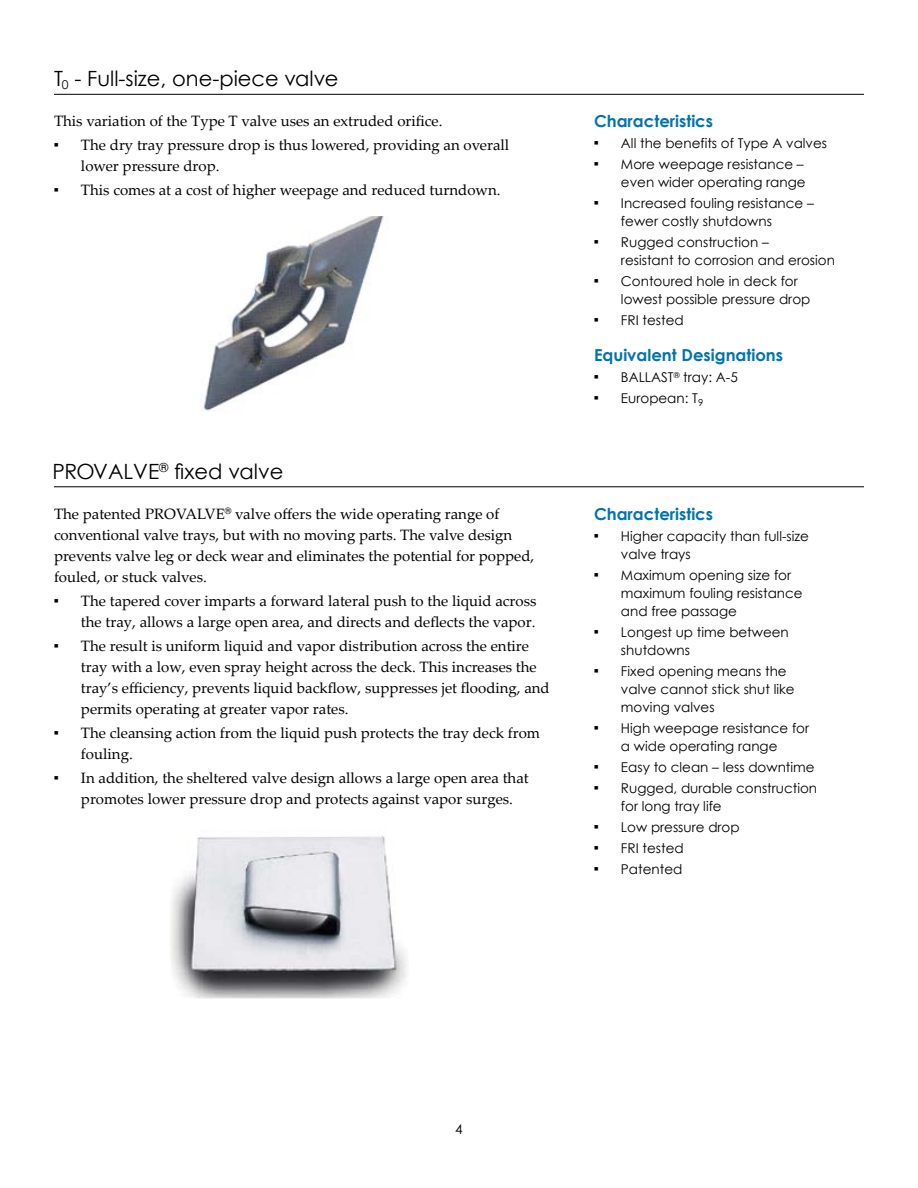
<style>
.page{position:relative;width:918px;height:1188px;background:#fff}
.page>*{position:absolute;margin:0;border:0;box-sizing:border-box;transform-origin:0 0}
.t1{font:21px "Century Gothic";color:#000}
.t2{font:700 16.5px "Century Gothic";color:#0074ad}
.t3{font:15px/21px "Palatino Linotype";color:#000}
.t4{font:13.5px/18px "Century Gothic";color:#000}
</style>
<div class="page">
<img style="left:203px;top:216px;width:181px;height:196px">
<hr style="left:54px;top:487px;width:810px;height:1px;background:#000">
<hr style="left:54px;top:94px;width:810px;height:1px;background:#000">
<img style="left:170px;top:836px;width:237px;height:163px">
<h1 class="t1" style="left:54px;top:64px;width:286px">T<sub>0</sub> - Full-size, one-piece valve</h1>
<p class="t3" style="left:54px;top:110px;width:390px">This variation of the Type T valve uses an extruded orifice.</p>
<p class="t3" style="left:81px;top:134px;width:430px;text-indent:-27px">■ The dry tray pressure drop is thus lowered, providing an overall lower pressure drop.</p>
<p class="t3" style="left:54px;top:179px;width:448px">■ This comes at a cost of higher weepage and reduced turndown.</p>
<h1 class="t1" style="left:52px;top:456px;width:232px">PROVALVE<sup>®</sup> fixed valve</h1>
<p class="t3" style="left:54px;top:503px;width:482px">The patented PROVALVE<sup>®</sup> valve offers the wide operating range of conventional valve trays, but with no moving parts. The valve design prevents valve leg or deck wear and eliminates the potential for popped, fouled, or stuck valves.</p>
<p class="t3" style="left:54px;top:590px;width:484px;text-align:right">■ The tapered cover imparts a forward lateral push to the liquid across the tray, allows a large open area, and directs and deflects the vapor.</p>
<p class="t3" style="left:81px;top:635px;width:470px;text-indent:-27px">■ The result is uniform liquid and vapor distribution across the entire tray with a low, even spray height across the deck. This increases the tray’s efficiency, prevents liquid backflow, suppresses jet flooding, and permits operating at greater vapor rates.</p>
<p class="t3" style="left:81px;top:722px;width:461px;text-indent:-27px">■ The cleansing action from the liquid push protects the tray deck from fouling.</p>
<p class="t3" style="left:81px;top:767px;width:449px;text-indent:-27px">■ In addition, the sheltered valve design allows a large open area that promotes lower pressure drop and protects against vapor surges.</p>
<p class="t2" style="left:594px;top:109px;width:121px">Characteristics</p>
<p class="t4" style="left:594px;top:134px;width:235px">■ All the benefits of Type A valves</p>
<p class="t4" style="left:594px;top:155px;width:213px;text-align:right">■ More weepage resistance – even wider operating range</p>
<p class="t4" style="left:621px;top:194px;width:194px;text-indent:-27px">■ Increased fouling resistance – fewer costly shutdowns</p>
<p class="t4" style="left:621px;top:233px;width:215px;text-indent:-27px">■ Rugged construction –<br>resistant to corrosion and erosion</p>
<p class="t4" style="left:621px;top:272px;width:191px;text-indent:-27px">■ Contoured hole in deck for lowest possible pressure drop</p>
<p class="t4" style="left:594px;top:311px;width:91px">■ FRI tested</p>
<p class="t2" style="left:594px;top:343px;width:191px">Equivalent Designations</p>
<p class="t4" style="left:594px;top:368px;width:145px">■ BALLAST<sup>®</sup> tray: A-5</p>
<p class="t4" style="left:594px;top:389px;width:111px">■ European: T<sub>9</sub></p>
<p class="t2" style="left:594px;top:501px;width:121px">Characteristics</p>
<p class="t4" style="left:621px;top:527px;width:189px;text-indent:-27px">■ Higher capacity than full-size valve trays</p>
<p class="t4" style="left:621px;top:566px;width:183px;text-indent:-27px">■ Maximum opening size for maximum fouling resistance and free passage</p>
<p class="t4" style="left:621px;top:623px;width:169px;text-indent:-27px">■ Longest up time between shutdowns</p>
<p class="t4" style="left:621px;top:662px;width:175px;text-indent:-27px">■ Fixed opening means the valve cannot stick shut like moving valves</p>
<p class="t4" style="left:594px;top:719px;width:217px;text-align:center">■ High weepage resistance for a wide operating range</p>
<p class="t4" style="left:594px;top:758px;width:222px">■ Easy to clean – less downtime</p>
<p class="t4" style="left:621px;top:779px;width:198px;text-indent:-27px">■ Rugged, durable construction for long tray life</p>
<p class="t4" style="left:594px;top:818px;width:147px">■ Low pressure drop</p>
<p class="t4" style="left:594px;top:839px;width:91px">■ FRI tested</p>
<p class="t4" style="left:594px;top:860px;width:90px">■ Patented</p>
<p class="t4" style="left:455px;top:1120px;width:9px">4</p>
</div>
